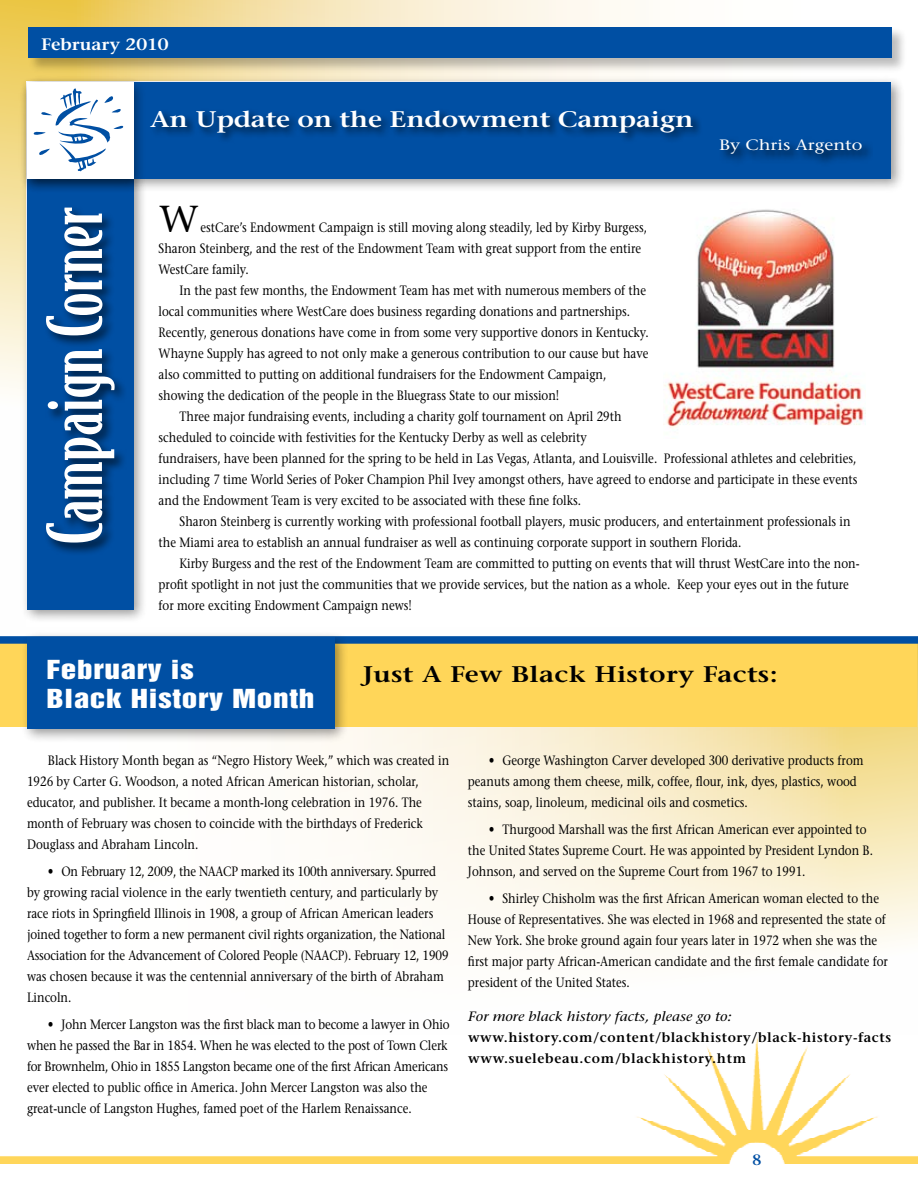
<style>
.page{position:relative;width:918px;height:1188px;background:#fff}
.page>*{position:absolute;margin:0;border:0;box-sizing:border-box;transform-origin:0 0}
.t1{font:500 72px "Bodega Serif";color:#fff}
.t2{font:37.5px "Stone Serif";color:#000}
.t3{font:24px/28.8px "Helvetica Inserat";letter-spacing:.02em;color:#fff;scale:1.3 1}
.t4{font:600 22.5px "Stone Serif";letter-spacing:-.01em;color:#fff;scale:1.2 1}
.t5{font:600 22.5px "Stone Serif";letter-spacing:.01em;color:#000;scale:1.2 1}
.t6{font:600 16.5px "Stone Serif";color:#fff;scale:1.1 1}
.t7{font:15px "Stone Serif";color:#fff;scale:1.2 1}
.t8{font:600 15px "Stone Serif";color:#004fa3}
.t9{font:13.5px/21px "Stone Serif";color:#000;scale:.85 1}
.t10{font:600 13.5px/21px "Stone Serif";letter-spacing:.04em;color:#000}
.t11{font:italic 13.5px "Stone Serif";color:#000;scale:1.1 1}
</style>
<div class="page">
<svg style="left:0;top:644px;width:918px;height:310px"></svg>
<div style="left:1px;top:640px;width:916px;height:87px;background:#ffd659"></div>
<svg style="left:1px;top:0;width:634px;height:389px;background:#f5e2a8"></svg>
<div style="left:27px;top:26px;width:881px;height:48px;background:#000;opacity:.26"></div>
<div style="left:28px;top:27px;width:864px;height:31px;background:#004fa3"></div>
<img style="left:0;top:1037px;width:918px;height:127px">
<div style="left:0;top:636px;width:918px;height:8px;background:#004fa3"></div>
<div style="left:26px;top:82px;width:863px;height:545px;background:#fff"></div>
<div style="left:20px;top:170px;width:127px;height:453px;background:#000;opacity:.4"></div>
<div style="left:27px;top:177px;width:106px;height:432px;background:#004fa3"></div>
<div style="left:43px;top:205px;width:84px;height:351px;background:#000;opacity:.64"></div>
<div style="left:20px;top:75px;width:885px;height:118px;background:#000;opacity:.4"></div>
<div style="left:27px;top:83px;width:864px;height:96px;background:#004fa3"></div>
<div style="left:19px;top:76px;width:127px;height:118px;background:#000;opacity:.4"></div>
<div style="left:27px;top:83px;width:106px;height:96px;background:#fff"></div>
<div style="left:149px;top:108px;width:554px;height:36px;background:#000;opacity:.64"></div>
<svg style="left:34px;top:88px;width:89px;height:83px"></svg>
<img style="left:663px;top:209px;width:203px;height:220px">
<svg style="left:722px;top:141px;width:149px;height:22px"></svg>
<div style="left:20px;top:631px;width:329px;height:112px;background:#000;opacity:.4"></div>
<div style="left:27px;top:638px;width:307px;height:91px;background:#004fa3"></div>
<p class="t6" style="left:41px;top:34px;width:117px">February 2010</p>
<h1 class="t1" style="left:31px;top:545px;width:339px;rotate:-90deg">Campaign Corner</h1>
<h3 class="t4" style="left:150px;top:105px;width:454px">An Update on the Endowment Campaign</h3>
<p class="t7" style="left:719px;top:136px;width:121px">By Chris Argento</p>
<h2 class="t2" style="left:159px;top:197px;width:41px">W</h2>
<p class="t9" style="left:159px;top:217px;width:576px;text-indent:42px">estCare’s Endowment Campaign is still moving along steadily, led by Kirby Burgess,<br>Sharon Steinberg, and the rest of the Endowment Team with great support from the entire<br>WestCare family.</p>
<p class="t9" style="left:180px;top:280px;width:550px">In the past few months, the Endowment Team has met with numerous members of the</p>
<p class="t9" style="left:159px;top:301px;width:556px">local communities where WestCare does business regarding donations and partnerships.</p>
<p class="t9" style="left:159px;top:322px;width:578px">Recently, generous donations have come in from some very supportive donors in Kentucky.</p>
<p class="t9" style="left:159px;top:343px;width:578px">Whayne Supply has agreed to not only make a generous contribution to our cause but have</p>
<p class="t9" style="left:159px;top:364px;width:528px">also committed to putting on additional fundraisers for the Endowment Campaign,</p>
<p class="t9" style="left:159px;top:385px;width:473px">showing the dedication of the people in the Bluegrass State to our mission!</p>
<p class="t9" style="left:180px;top:406px;width:522px">Three major fundraising events, including a charity golf tournament on April 29th</p>
<p class="t9" style="left:159px;top:427px;width:505px">scheduled to coincide with festivities for the Kentucky Derby as well as celebrity</p>
<p class="t9" style="left:159px;top:448px;width:822px">fundraisers, have been planned for the spring to be held in Las Vegas, Atlanta, and Louisville. Professional athletes and celebrities,</p>
<p class="t9" style="left:159px;top:469px;width:824px">including 7 time World Series of Poker Champion Phil Ivey amongst others, have agreed to endorse and participate in these events</p>
<p class="t9" style="left:159px;top:490px;width:499px">and the Endowment Team is very excited to be associated with these fine folks.</p>
<p class="t9" style="left:180px;top:511px;width:791px">Sharon Steinberg is currently working with professional football players, music producers, and entertainment professionals in</p>
<p class="t9" style="left:159px;top:532px;width:687px">the Miami area to establish an annual fundraiser as well as continuing corporate support in southern Florida.</p>
<p class="t9" style="left:180px;top:553px;width:802px">Kirby Burgess and the rest of the Endowment Team are committed to putting on events that will thrust WestCare into the non-</p>
<p class="t9" style="left:159px;top:574px;width:814px">profit spotlight in not just the communities that we provide services, but the nation as a whole. Keep your eyes out in the future</p>
<p class="t9" style="left:159px;top:595px;width:300px">for more exciting Endowment Campaign news!</p>
<h3 class="t3" style="left:46px;top:655px;width:207px">February is<br>Black History Month</h3>
<h3 class="t5" style="left:363px;top:660px;width:347px">Just A Few Black History Facts:</h3>
<p class="t9" style="left:27px;top:749px;width:498px;text-indent:21px">Black History Month began as “Negro History Week,” which was created in 1926 by Carter G. Woodson, a noted African American historian, scholar, educator, and publisher. It became a month-long celebration in 1976. The month of February was chosen to coincide with the birthdays of Frederick Douglass and Abraham Lincoln.</p>
<p class="t9" style="left:27px;top:860px;width:498px;text-indent:21px">• On February 12, 2009, the NAACP marked its 100th anniversary. Spurred by growing racial violence in the early twentieth century, and particularly by race riots in Springfield Illinois in 1908, a group of African American leaders joined together to form a new permanent civil rights organization, the National Association for the Advancement of Colored People (NAACP). February 12, 1909 was chosen because it was the centennial anniversary of the birth of Abraham Lincoln.</p>
<p class="t9" style="left:27px;top:1014px;width:499px;text-indent:21px">• John Mercer Langston was the first black man to become a lawyer in Ohio when he passed the Bar in 1854. When he was elected to the post of Town Clerk for Brownhelm, Ohio in 1855 Langston became one of the first African Americans ever elected to public office in America. John Mercer Langston was also the great-uncle of Langston Hughes, famed poet of the Harlem Renaissance.</p>
<p class="t9" style="left:468px;top:750px;width:467px;text-indent:21px">• George Washington Carver developed 300 derivative products from peanuts among them cheese, milk, coffee, flour, ink, dyes, plastics, wood stains, soap, linoleum, medicinal oils and cosmetics.</p>
<p class="t9" style="left:468px;top:819px;width:478px;text-indent:21px">• Thurgood Marshall was the first African American ever appointed to the United States Supreme Court. He was appointed by President Lyndon B.<br>Johnson, and served on the Supreme Court from 1967 to 1991.</p>
<p class="t9" style="left:468px;top:888px;width:496px;text-indent:21px">• Shirley Chisholm was the first African American woman elected to the House of Representatives. She was elected in 1968 and represented the state of New York. She broke ground again four years later in 1972 when she was the first major party African-American candidate and the first female candidate for president of the United States.</p>
<p class="t11" style="left:468px;top:1009px;width:241px">For more black history facts, please go to:</p>
<p class="t10" style="left:468px;top:1027px;width:425px">www.history.com/content/blackhistory/black-history-facts www.suelebeau.com/blackhistory.htm</p>
<p class="t8" style="left:753px;top:1150px;width:10px">8</p>
</div>
